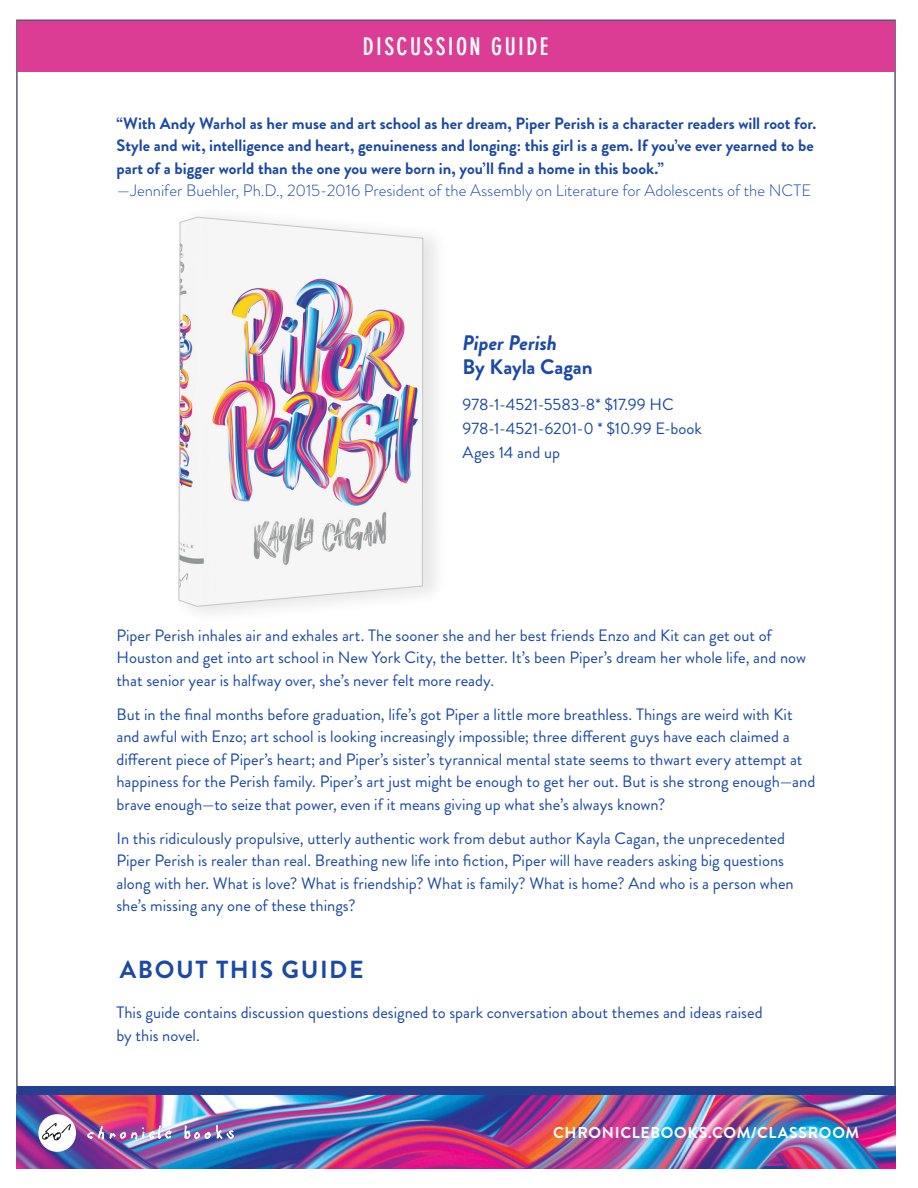
<style>
.page{position:relative;width:918px;height:1188px;background:#fff}
.page>*{position:absolute;margin:0;border:0;box-sizing:border-box;transform-origin:0 0}
.t1{font:700 24.75px "Brandon Grotesque";letter-spacing:.06em;color:#1b49a7}
.t2{font:700 condensed 24px "DIN Neuzeit Grotesk";letter-spacing:.1em;color:#fff}
.t3{font:700 21px "Brandon Grotesque";letter-spacing:-.005em;color:#1b49a7}
.t4{font:italic 700 21px "Brandon Grotesque";letter-spacing:-.005em;color:#1b49a7}
.t5{font:16.5px/22.5px "Brandon Grotesque";color:#1b49a7}
.t6{font:700 16.5px/22.5px "Brandon Grotesque";color:#1b49a7}
.t7{font:300 16.5px "Brandon Grotesque";color:#1b49a7}
.t8{font:700 15.75px "Brandon Grotesque";letter-spacing:.045em;color:#fff}
</style>
<div class="page">
<div style="left:170px;top:203px;width:280px;height:424px;background:#000;opacity:.1"></div>
<img style="left:179px;top:217px;width:244px;height:390px">
<div style="left:17px;top:21px;width:877px;height:51px;background:#dc3d94"></div>
<img style="left:17px;top:1094px;width:878px;height:74px">
<div style="left:17px;top:1086px;width:878px;height:8px;background:#25408f"></div>
<svg style="left:87px;top:1126px;width:17px;height:14px"></svg>
<svg style="left:184px;top:1125px;width:50px;height:15px"></svg>
<svg style="left:110px;top:1125px;width:61px;height:15px"></svg>
<div style="left:38px;top:1114px;width:38px;height:38px;background:#fff;border-radius:50%"></div>
<svg style="left:42px;top:1123px;width:29px;height:17px"></svg>
<h2 class="t2" style="left:363px;top:33px;width:187px">DISCUSSION GUIDE</h2>
<p class="t6" style="left:116px;top:112px;width:701px">“With Andy Warhol as her muse and art school as her dream, Piper Perish is a character readers will root for.<br>Style and wit, intelligence and heart, genuineness and longing: this girl is a gem. If you’ve ever yearned to be part of a bigger world than the one you were born in, you’ll find a home in this book.”</p>
<p class="t7" style="left:116px;top:179px;width:696px">—Jennifer Buehler, Ph.D., 2015-2016 President of the Assembly on Literature for Adolescents of the NCTE</p>
<p class="t4" style="left:463px;top:328px;width:96px">Piper Perish</p>
<p class="t3" style="left:463px;top:352px;width:132px">By Kayla Cagan</p>
<p class="t5" style="left:463px;top:393px;width:241px;line-height:24px">978-1-4521-5583-8* $17.99 HC<br>978-1-4521-6201-0 * $10.99 E-book<br>Ages 14 and up</p>
<p class="t5" style="left:116px;top:624px;width:691px">Piper Perish inhales air and exhales art. The sooner she and her best friends Enzo and Kit can get out of<br>Houston and get into art school in New York City, the better. It’s been Piper’s dream her whole life, and now that senior year is halfway over, she’s never felt more ready.</p>
<p class="t5" style="left:116px;top:703px;width:700px">But in the final months before graduation, life’s got Piper a little more breathless. Things are weird with Kit and awful with Enzo; art school is looking increasingly impossible; three different guys have each claimed a different piece of Piper’s heart; and Piper’s sister’s tyrannical mental state seems to thwart every attempt at happiness for the Perish family. Piper’s art just might be enough to get her out. But is she strong enough—and brave enough—to seize that power, even if it means giving up what she’s always known?</p>
<p class="t5" style="left:116px;top:827px;width:679px">In this ridiculously propulsive, utterly authentic work from debut author Kayla Cagan, the unprecedented Piper Perish is realer than real. Breathing new life into fiction, Piper will have readers asking big questions along with her. What is love? What is friendship? What is family? What is home? And who is a person when she’s missing any one of these things?</p>
<h1 class="t1" style="left:120px;top:952px;width:245px">ABOUT THIS GUIDE</h1>
<p class="t5" style="left:116px;top:1001px;width:648px;line-height:23.2px">This guide contains discussion questions designed to spark conversation about themes and ideas raised by this novel.</p>
<p class="t8" style="left:553px;top:1121px;width:308px">CHRONICLEBOOKS.COM/CLASSROOM</p>
</div>
